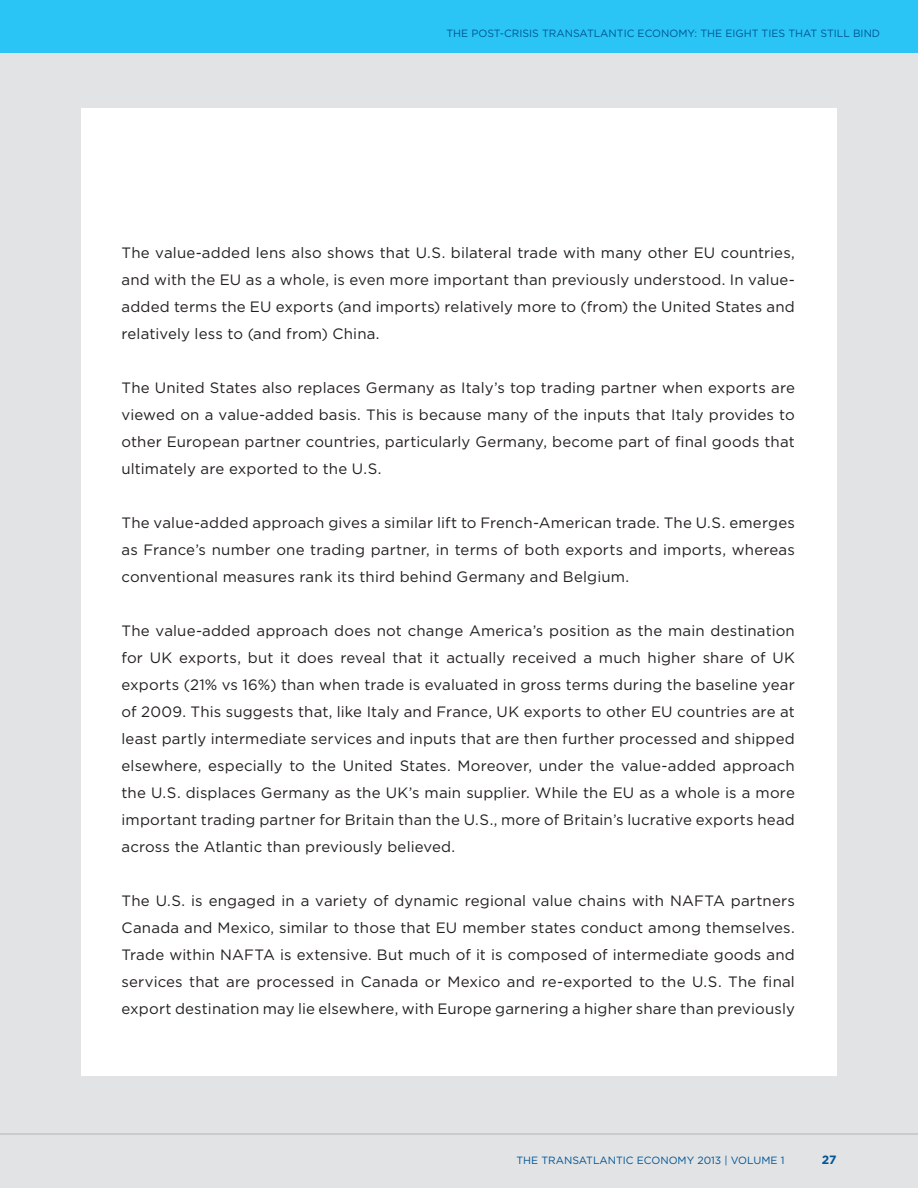
<style>
.page{position:relative;width:918px;height:1188px;background:#fff}
.page>*{position:absolute;margin:0;border:0;box-sizing:border-box;transform-origin:0 0}
.t1{font:15px/27px "Gotham";letter-spacing:.01em;color:#231f20;text-align:justify}
.t2{font:700 12px "Gotham";color:#005596}
.t3{font:10.5px "Gotham";color:#005596}
</style>
<div class="page">
<div style="left:0;top:47px;width:918px;height:1141px;background:#e2e3e4"></div>
<hr style="left:0;top:1134px;width:918px;height:1px;background:#b1b4b6">
<div style="left:81px;top:108px;width:756px;height:968px;background:#fff"></div>
<div style="left:0;top:0;width:918px;height:52px;background:#2ac5f4"></div>
<p class="t3" style="left:357px;top:27px;width:390px">Cautious Optimism: Laying the Foundation for a TTurbulenceransatlanti</p>
<p class="t3" style="left:447px;top:27px;width:40px">The Post</p>
<p class="t3" style="left:500px;top:27px;width:19px">-Crisis</p>
<p class="t3" style="left:638px;top:27px;width:17px">Econo</p>
<p class="t3" style="left:678px;top:27px;width:62px">my: The Eight</p>
<p class="t3" style="left:762px;top:27px;width:13px">Ties</p>
<p class="t3" style="left:820px;top:27px;width:14px">Still</p>
<p class="t3" style="left:853px;top:27px;width:15px">Bind</p>
<p class="t3" style="left:542px;top:27px;width:32px">TransatlanticTransatlantic</p>
<p class="t3" style="left:729px;top:27px;width:152px">: Fastenc EconomicSReatecovery</p>
<p class="t3" style="left:781px;top:27px;width:16px">Yourthat</p>
<p class="t3" style="left:847px;top:27px;width:15px">Belts</p>
<p class="t1" style="left:121px;top:239px;width:675px">The value-added lens also shows that U.S. bilateral trade with many other EU countries, and with the EU as a whole, is even more important than previously understood. In value&shy;added terms the EU exports (and imports) relatively more to (from) the United States and relatively less to (and from) China.</p>
<p class="t1" style="left:121px;top:374px;width:675px">The United States also replaces Germany as Italy’s top trading partner when exports are viewed on a value-added basis. This is because many of the inputs that Italy provides to other European partner countries, particularly Germany, become part of final goods that ultimately are exported to the U. S.</p>
<p class="t1" style="left:121px;top:509px;width:675px">The value-added approach gives a similar lift to French-American trade. The U.S. emerges as France’s number one trading partner, in terms of both exports and imports, whereas conventional measures rank its third behind Germany and Belgium.</p>
<p class="t1" style="left:122px;top:617px;width:675px;text-align:left">The value-added approach does not change America’s position as the main destination for UK exports, but it does reveal that it actually received a much higher share of UK exports (21% vs 16%) than when trade is evaluated in gross terms during the baseline year of 2009. This suggests that, like Italy and France, UK exports to other EU countries are at least partly intermediate services and inputs that are then further processed and shipped elsewhere, especially to the United States. M oreover, under the value-added approach the U.S. displaces Germany as the UK’s main supplier. While the EU as a whole is a more important trading partner for Britain than the U. S., more of Britain’s lucrative exports head across the Atlantic than previously believed.</p>
<p class="t1" style="left:122px;top:887px;width:675px;text-align:left">The U.S. is engaged in a variety of dynamic regional value chains with NAFTA partners Canada and Mexico, similar to those that EU member states conduct among themselves.<br>Trade within NAFTA is extensive. But much of it is composed of intermediate goods and services that are processed in Canada or M exico and re-exported to the U. S. The final export destination may lie elsewhere, with Europe garnering a higher share than previously</p>
<p class="t3" style="left:516px;top:1154px;width:8px">the</p>
<p class="t3" style="left:541px;top:1154px;width:9px">transatlantic</p>
<p class="t3" style="left:637px;top:1154px;width:9px">econo</p>
<p class="t3" style="left:678px;top:1154px;width:69px">my 2013 | volu</p>
<p class="t3" style="left:761px;top:1154px;width:25px">me 1</p>
<p class="t2" style="left:822px;top:1153px;width:16px">27</p>
</div>
